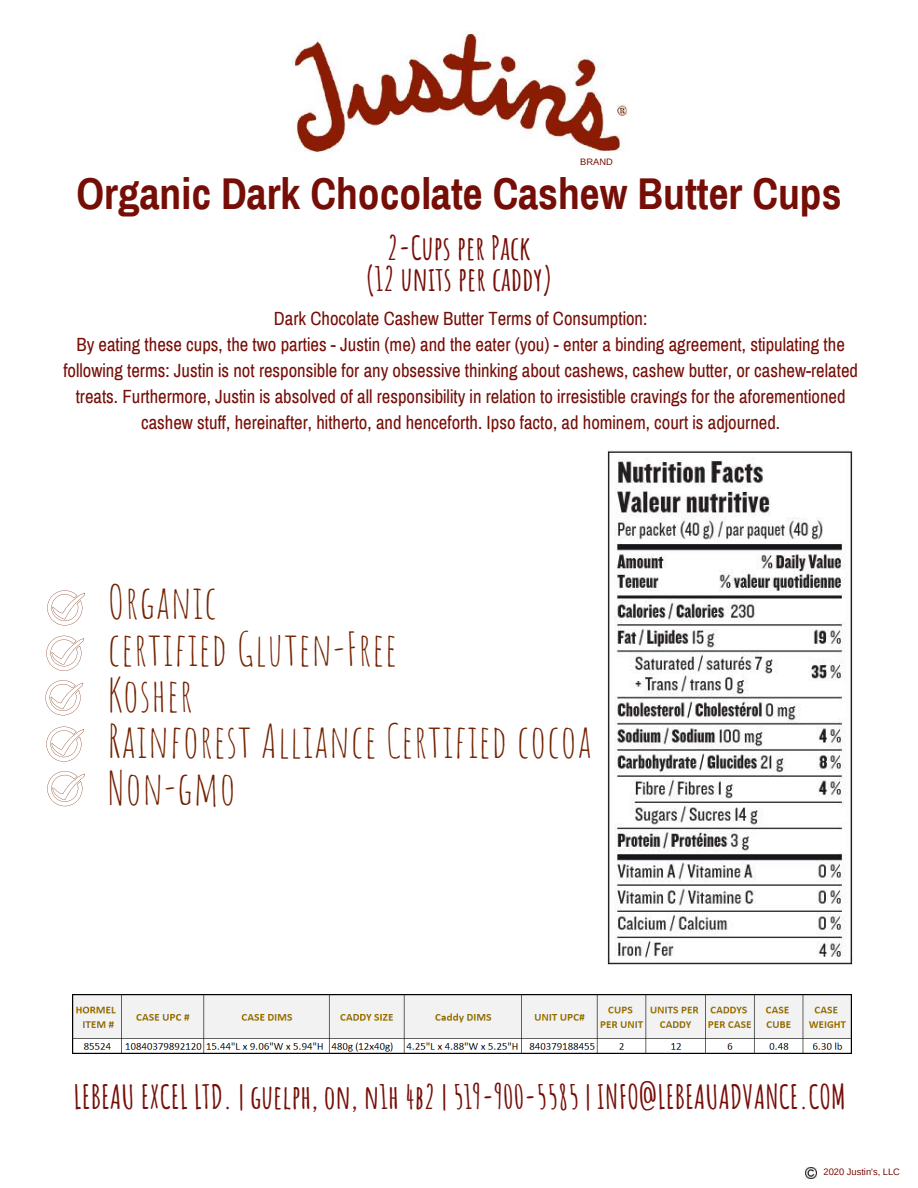
<style>
.page{position:relative;width:918px;height:1188px;background:#fff}
.page>*{position:absolute;margin:0;border:0;box-sizing:border-box;transform-origin:0 0}
.t1{font:45.3px/46.3px "Amatic SC";letter-spacing:.02em;color:#732200}
.t2{font:700 43.5px "Archivo Narrow";color:#760e08}
.t3{font:700 32.7px/31.5px "Amatic SC";color:#760e08;text-align:center}
.t4{font:18.75px/25.8px "Archivo Narrow";color:#760e08;text-align:center}
.t5{font:9.3px "Arimo";color:#760e08}
</style>
<div class="page">
<svg style="left:806px;top:1167px;width:11px;height:12px"></svg>
<img style="left:607px;top:451px;width:245px;height:514px">
<img style="left:292px;top:32px;width:335px;height:120px">
<svg style="left:46px;top:636px;width:38px;height:35px"></svg>
<svg style="left:45px;top:680px;width:38px;height:35px"></svg>
<svg style="left:46px;top:727px;width:38px;height:35px"></svg>
<svg style="left:47px;top:771px;width:38px;height:35px"></svg>
<svg style="left:47px;top:590px;width:38px;height:35px"></svg>
<img style="left:73px;top:994px;width:778px;height:60px">
<p class="t5" style="left:580px;top:156px;width:34px">BRAND</p>
<h2 class="t2" style="left:76px;top:171px;width:767px">Organic Dark Chocolate Cashew Butter Cups</h2>
<h3 class="t3" style="left:365px;top:231px;width:189px">2-Cups per Pack<br>(12 units per caddy)</h3>
<p class="t4" style="left:63px;top:306px;width:796px">Dark Chocolate Cashew Butter Terms of Consumption:<br>By eating these cups, the two parties - Justin (me) and the eater (you) - enter a binding agreement, stipulating the following terms: Justin is not responsible for any obsessive thinking about cashews, cashew butter, or cashew-related treats. Furthermore, Justin is absolved of all responsibility in relation to irresistible cravings for the aforementioned cashew stuff, hereinafter, hitherto, and henceforth. Ipso facto, ad hominem, court is adjourned.</p>
<h1 class="t1" style="left:108px;top:579px;width:485px">Organic<br>certified Gluten-Free<br>Kosher<br>Rainforest Alliance Certified cocoa<br>Non-gmo</h1>
<h3 class="t3" style="left:74px;top:1081px;width:774px">LEBEAU EXCEL LTD. | guelph, on, n1h 4b2 | 519-900-5585 | INFO@LEBEAUADVANCE.COM</h3>
<p class="t5" style="left:824px;top:1166px;width:78px">2020 Justin's, LLC</p>
</div>
